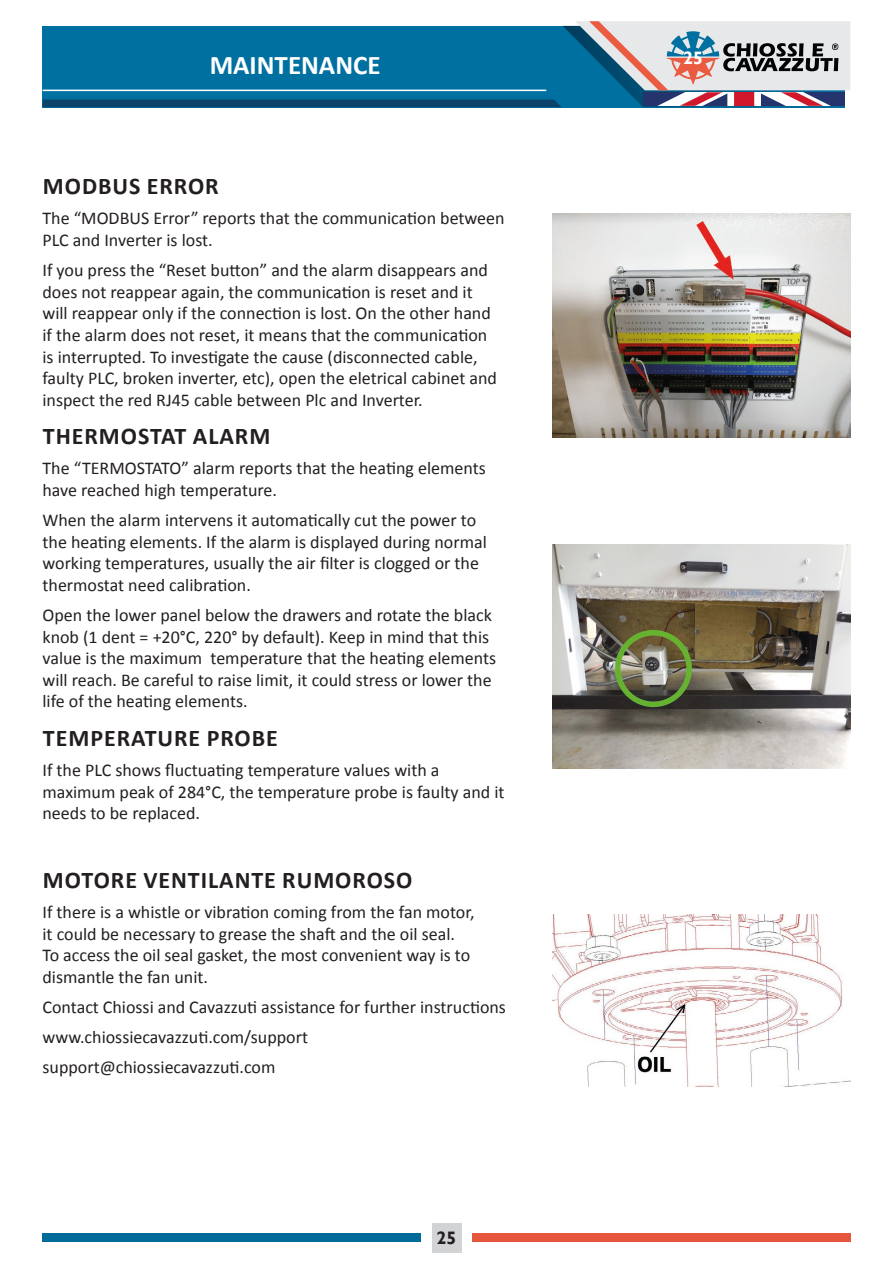
<style>
.page{position:relative;width:893px;height:1263px;background:#fff}
.page>*{position:absolute;margin:0;border:0;box-sizing:border-box;transform-origin:0 0}
.t1{font:700 27px "Calibri";color:#fff}
.t2{font:700 24px "Calibri";letter-spacing:.04em;color:#231f20}
.t3{font:18px/21.6px "Calibri";color:#231f20}
.t4{font:700 18px "Gill Sans";color:#231f20}
.t5{font:700 18px "Gill Sans";color:#fff}
</style>
<div class="page">
<div style="left:43px;top:1233px;width:378px;height:9px;background:#006a99"></div>
<div style="left:472px;top:1233px;width:378px;height:9px;background:#e6563d"></div>
<div style="left:432px;top:1223px;width:29px;height:29px;background:#d1d3d5"></div>
<svg style="left:43px;top:21px;width:807px;height:86px;background:#4287a9"></svg>
<div style="left:727px;top:92px;width:34px;height:14px;background:#fff"></div>
<div style="left:734px;top:92px;width:20px;height:14px;background:#d0172c"></div>
<hr style="left:643px;top:92px;width:202px;height:1px;background:#d0172c">
<img style="left:552px;top:213px;width:298px;height:224px">
<img style="left:552px;top:544px;width:298px;height:224px">
<img style="left:552px;top:915px;width:298px;height:172px">
<h1 class="t1" style="left:210px;top:48px;width:172px">MAINTENANCE</h1>
<h2 class="t2" style="left:43px;top:171px;width:177px">MODBUS ERROR</h2>
<p class="t3" style="left:43px;top:208px;width:464px">The “MODBUS Error” reports that the communication between<br>PLC and Inverter is lost.</p>
<p class="t3" style="left:43px;top:259px;width:456px">If you press the “Reset button” and the alarm disappears and does not reappear again, the communication is reset and it will reappear only if the connection is lost. On the other hand if the alarm does not reset, it means that the communication is interrupted. To investigate the cause (disconnected cable, faulty PLC, broken inverter, etc), open the eletrical cabinet and inspect the red RJ45 cable between Plc and Inverter.</p>
<h2 class="t2" style="left:43px;top:421px;width:229px">THERMOSTAT ALARM</h2>
<p class="t3" style="left:43px;top:458px;width:445px">The “TERMOSTATO” alarm reports that the heating elements have reached high temperature.</p>
<p class="t3" style="left:43px;top:509px;width:446px">When the alarm intervens it automatically cut the power to the heating elements. If the alarm is displayed during normal working temperatures, usually the air filter is clogged or the thermostat need calibration.</p>
<p class="t3" style="left:43px;top:604px;width:455px">Open the lower panel below the drawers and rotate the black knob (1 dent = +20°C, 220° by default). Keep in mind that this value is the maximum temperature that the heating elements will reach. Be careful to raise limit, it could stress or lower the life of the heating elements.</p>
<h2 class="t2" style="left:43px;top:722px;width:236px">TEMPERATURE PROBE</h2>
<p class="t3" style="left:43px;top:759px;width:463px">If the PLC shows fluctuating temperature values with a maximum peak of 284°C, the temperature probe is faulty and it needs to be replaced.</p>
<h2 class="t2" style="left:43px;top:864px;width:371px">MOTORE VENTILANTE RUMOROSO</h2>
<p class="t3" style="left:43px;top:901px;width:434px">If there is a whistle or vibration coming from the fan motor, it could be necessary to grease the shaft and the oil seal.<br>To access the oil seal gasket, the most convenient way is to dismantle the fan unit.</p>
<p class="t3" style="left:43px;top:992px;width:465px;line-height:30.2px">Contact Chiossi and Cavazzuti assistance for further instructions www.chiossiecavazzuti.com/support support@chiossiecavazzuti.com</p>
<p class="t4" style="left:437px;top:1227px;width:21px">25</p>
<p class="t5" style="left:683px;top:47px;width:21px">25</p>
</div>
